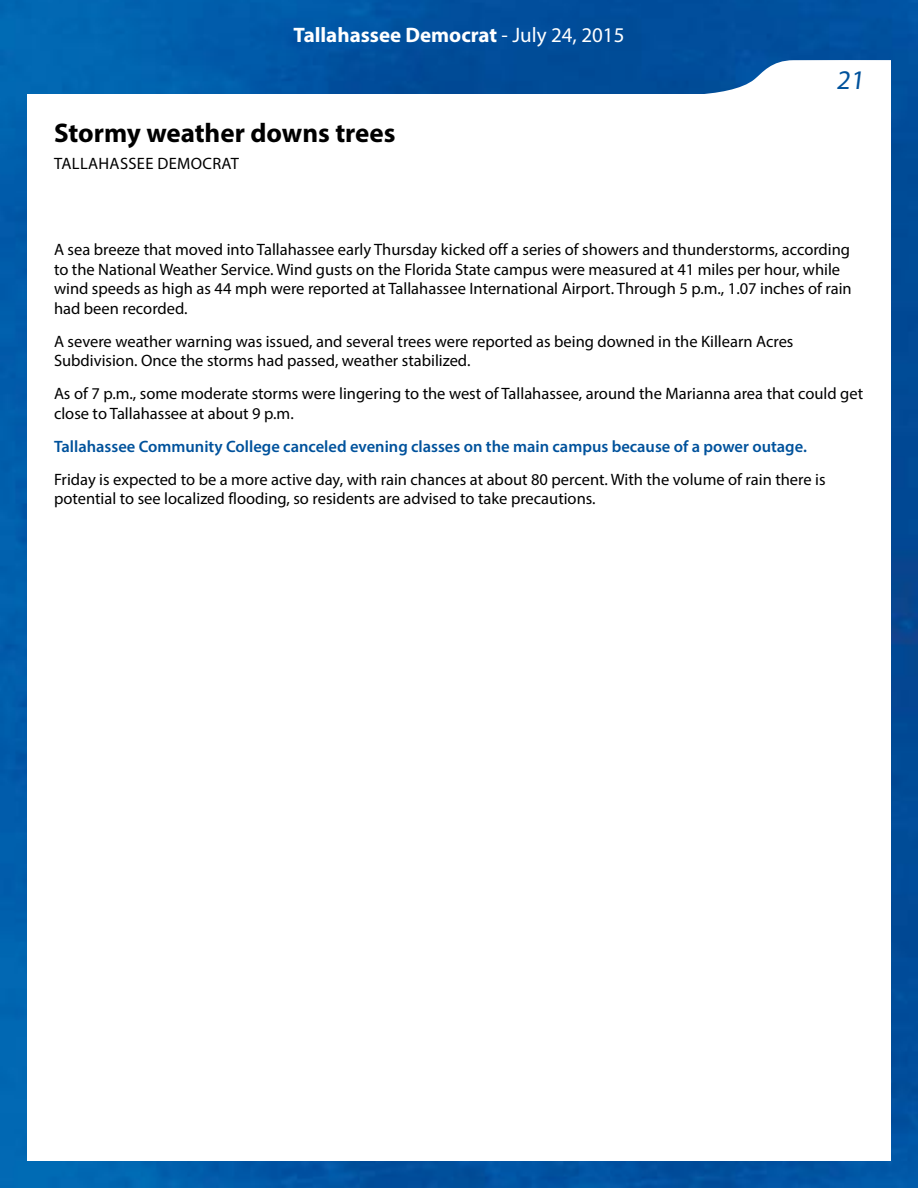
<style>
.page{position:relative;width:918px;height:1188px;background:#fff}
.page>*{position:absolute;margin:0;border:0;box-sizing:border-box;transform-origin:0 0}
.t1{font:700 27px "Myriad Pro";color:#000}
.t2{font:27px "Myriad Pro";color:#00529c}
.t3{font:700 21px "Myriad Pro";color:#fff}
.t4{font:16.5px/19.5px "Myriad Pro";color:#000}
.t5{font:600 16.5px "Myriad Pro";color:#00529c}
.t6{font:16.5px "Myriad Pro";letter-spacing:.02em;color:#000}
.s1{font-weight:400}
</style>
<div class="page">
<img style="left:0;top:0;width:918px;height:1188px">
<div style="left:27px;top:94px;width:864px;height:1067px;background:#fff"></div>
<svg style="left:626px;top:60px;width:265px;height:34px"></svg>
<p class="t3" style="left:294px;top:22px;width:332px">Tallahassee Democrat <span class="s1">- July 24, 2015</span></p>
<h1 class="t1" style="left:54px;top:115px;width:343px">Stormy weather downs trees</h1>
<p class="t6" style="left:54px;top:153px;width:186px">TALLAHASSEE DEMOCRAT</p>
<h1 class="t2" style="left:836px;top:64px;width:33px">21</h1>
<p class="t4" style="left:54px;top:240px;width:799px">A sea breeze that moved into Tallahassee early Thursday kicked off a series of showers and thunderstorms, according to the National Weather Service. Wind gusts on the Florida State campus were measured at 41 miles per hour, while wind speeds as high as 44 mph were reported at Tallahassee International Airport. Through 5 p.m., 1.07 inches of rain had been recorded.</p>
<p class="t4" style="left:54px;top:331px;width:741px">A severe weather warning was issued, and several trees were reported as being downed in the Killearn Acres<br>Subdivision. Once the storms had passed, weather stabilized.</p>
<p class="t4" style="left:54px;top:384px;width:811px">As of 7 p.m., some moderate storms were lingering to the west of Tallahassee, around the Marianna area that could get close to Tallahassee at about 9 p.m.</p>
<p class="t5" style="left:54px;top:436px;width:754px">Tallahassee Community College canceled evening classes on the main campus because of a power outage.</p>
<p class="t4" style="left:54px;top:469px;width:773px">Friday is expected to be a more active day, with rain chances at about 80 percent. With the volume of rain there is potential to see localized flooding, so residents are advised to take precautions.</p>
</div>
